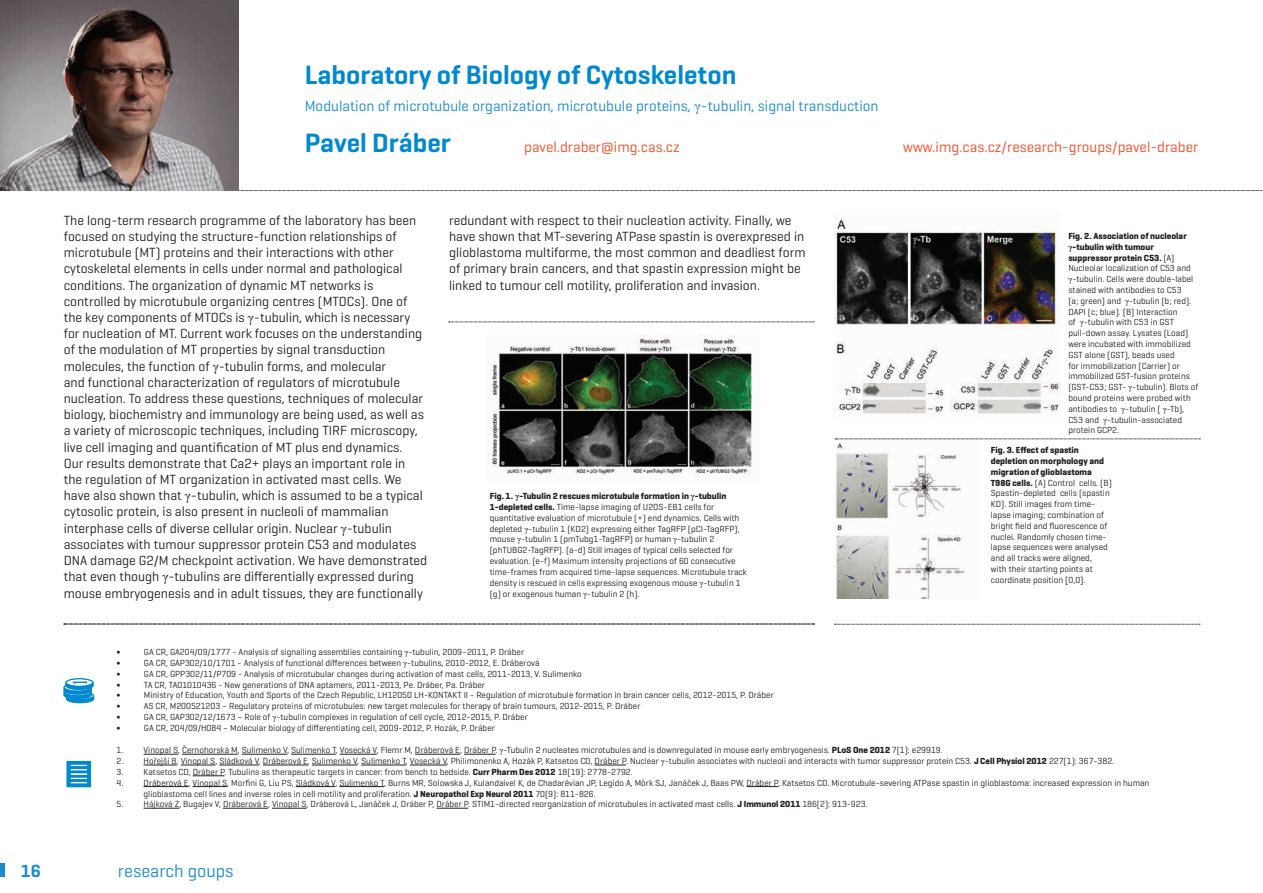
<style>
.page{position:relative;width:1263px;height:893px;background:#fff}
.page>*{position:absolute;margin:0;border:0;box-sizing:border-box;transform-origin:0 0}
.t1{font:600 27px "Geogrotesque";color:#0089cf}
.t2{font:18px "Geogrotesque";color:#198ccd}
.t3{font:600 18px "Geogrotesque";color:#198ccd}
.t4{font:15px "Geogrotesque";color:#198ccd}
.t5{font:15px "Geogrotesque";color:#f04d26}
.t6{font:13.5px/16.2px "Geogrotesque";color:#231f20}
.t7{font:9px/10.8px "Geogrotesque";color:#231f20}
.s1{font-family:"Times New Roman"}
.s2{font-weight:700}
.s3{font-family:"Times New Roman";font-weight:700}
</style>
<div class="page">
<div style="left:0;top:863px;width:5px;height:14px;background:#198ccd"></div>
<svg style="left:239px;top:190px;width:1024px;height:1px"></svg>
<img style="left:0;top:0;width:239px;height:191px">
<hr style="left:144px;top:754px;width:34px;height:1px;background:#231f20">
<hr style="left:182px;top:754px;width:56px;height:1px;background:#231f20">
<hr style="left:242px;top:754px;width:45px;height:1px;background:#231f20">
<hr style="left:291px;top:754px;width:45px;height:1px;background:#231f20">
<hr style="left:340px;top:754px;width:37px;height:1px;background:#231f20">
<hr style="left:415px;top:754px;width:45px;height:1px;background:#231f20">
<hr style="left:464px;top:754px;width:32px;height:1px;background:#231f20">
<hr style="left:144px;top:765px;width:33px;height:1px;background:#231f20">
<hr style="left:181px;top:765px;width:34px;height:1px;background:#231f20">
<hr style="left:219px;top:765px;width:40px;height:1px;background:#231f20">
<hr style="left:263px;top:765px;width:45px;height:1px;background:#231f20">
<hr style="left:312px;top:765px;width:45px;height:1px;background:#231f20">
<hr style="left:361px;top:765px;width:45px;height:1px;background:#231f20">
<hr style="left:410px;top:765px;width:37px;height:1px;background:#231f20">
<hr style="left:595px;top:765px;width:31px;height:1px;background:#231f20">
<hr style="left:193px;top:775px;width:31px;height:1px;background:#231f20">
<hr style="left:144px;top:786px;width:45px;height:1px;background:#231f20">
<hr style="left:193px;top:786px;width:34px;height:1px;background:#231f20">
<hr style="left:296px;top:786px;width:39px;height:1px;background:#231f20">
<hr style="left:339px;top:786px;width:45px;height:1px;background:#231f20">
<hr style="left:746px;top:786px;width:32px;height:1px;background:#231f20">
<hr style="left:144px;top:808px;width:35px;height:1px;background:#231f20">
<hr style="left:223px;top:808px;width:45px;height:1px;background:#231f20">
<hr style="left:272px;top:808px;width:35px;height:1px;background:#231f20">
<hr style="left:436px;top:808px;width:32px;height:1px;background:#231f20">
<svg style="left:64px;top:678px;width:30px;height:25px"></svg>
<svg style="left:67px;top:761px;width:24px;height:26px"></svg>
<svg style="left:64px;top:624px;width:750px;height:1px"></svg>
<svg style="left:835px;top:624px;width:365px;height:1px"></svg>
<img style="left:835px;top:219px;width:225px;height:197px">
<img style="left:834px;top:438px;width:145px;height:160px">
<img style="left:491px;top:335px;width:261px;height:140px">
<svg style="left:449px;top:322px;width:365px;height:1px"></svg>
<svg style="left:835px;top:439px;width:365px;height:1px"></svg>
<h1 class="t1" style="left:305px;top:58px;width:433px">Laboratory of Biology of Cytoskeleton</h1>
<h3 class="t4" style="left:305px;top:96px;width:575px">Modulation of microtubule organization, microtubule proteins, <span class="s1">γ</span>-tubulin, signal transduction</h3>
<h1 class="t1" style="left:305px;top:126px;width:148px">Pavel Dráber</h1>
<h3 class="t5" style="left:524px;top:138px;width:157px">pavel.draber@img.cas.cz</h3>
<p class="t6" style="left:64px;top:212px;width:365px">The long-term research programme of the laboratory has been focused on studying the structure-function relationships of microtubule (MT) proteins and their interactions with other cytoskeletal elements in cells under normal and pathological conditions. The organization of dynamic MT networks is controlled by microtubule organizing centres (MTOCs). One of the key components of MTOCs is <span class="s1">γ</span>-tubulin, which is necessary for nucleation of MT. Current work focuses on the understanding of the modulation of MT properties by signal transduction molecules, the function of <span class="s1">γ</span>-tubulin forms, and molecular<br>and functional characterization of regulators of microtubule nucleation. To address these questions, techniques of molecular biology, biochemistry and immunology are being used, as well as a variety of microscopic techniques, including TIRF microscopy, live cell imaging and quantification of MT plus end dynamics.<br>Our results demonstrate that Ca2+ plays an important role in<br>the regulation of MT organization in activated mast cells. We have also shown that <span class="s1">γ</span>-tubulin, which is assumed to be a typical cytosolic protein, is also present in nucleoli of mammalian interphase cells of diverse cellular origin. Nuclear <span class="s1">γ</span>-tubulin associates with tumour suppressor protein C53 and modulates DNA damage G2/M checkpoint activation. We have demonstrated that even though <span class="s1">γ</span>-tubulins are differentially expressed during mouse embryogenesis and in adult tissues, they are functionally</p>
<p class="t6" style="left:449px;top:212px;width:358px">redundant with respect to their nucleation activity. Finally, we have shown that MT-severing ATPase spastin is overexpresed in glioblastoma multiforme, the most common and deadliest form of primary brain cancers, and that spastin expression might be linked to tumour cell motility, proliferation and invasion.</p>
<p class="t7" style="left:490px;top:491px;width:259px"><span class="s2">Fig. 1.</span> <span class="s3">γ</span><span class="s2">-Tubulin 2 rescues microtubule formation in</span> <span class="s3">γ</span><span class="s2">-tubulin 1-depleted cells.</span> Time-lapse imaging of U2OS-EB1 cells for quantitative evaluation of microtubule (+) end dynamics. Cells with depleted <span class="s1">γ</span>-tubulin 1 (KD2) expressing either TagRFP (pCI-TagRFP), mouse <span class="s1">γ</span>-tubulin 1 (pmTubg1-TagRFP) or human <span class="s1">γ</span>-tubulin 2 (phTUBG2-TagRFP). (a-d) Still images of typical cells selected for evaluation. (e-f) Maximum intensity projections of 60 consecutive time-frames from acquired time-lapse sequences. Microtubule track density is rescued in cells expressing exogenous mouse <span class="s1">γ</span>-tubulin 1 (g) or exogenous human <span class="s1">γ</span>-tubulin 2 (h).</p>
<p class="t7" style="left:117px;top:646px;width:5px">∫</p>
<p class="t7" style="left:144px;top:646px;width:382px">GA CR, GA204/09/1777 - Analysis of signalling assemblies containing <span class="s1">γ</span>-tubulin, 2009–2011, P. Dráber</p>
<p class="t7" style="left:117px;top:657px;width:5px">∫</p>
<p class="t7" style="left:144px;top:657px;width:397px">GA CR, GAP302/10/1701 - Analysis of functional differences between <span class="s1">γ</span>-tubulins, 2010-2012, E. Dráberová</p>
<p class="t7" style="left:117px;top:668px;width:5px">∫</p>
<p class="t7" style="left:144px;top:668px;width:439px">GA CR, GPP302/11/P709 - Analysis of microtubular changes during activation of mast cells, 2011-2013, V. Sulimenko</p>
<p class="t7" style="left:117px;top:679px;width:5px">∫</p>
<p class="t7" style="left:144px;top:679px;width:342px">TA CR, TA01010436 - New generations of DNA aptamers, 2011-2013, Pe. Dráber, Pa. Dráber</p>
<p class="t7" style="left:117px;top:690px;width:5px">∫</p>
<p class="t7" style="left:144px;top:690px;width:631px">Ministry of Education, Youth and Sports of the Czech Republic, LH12050 LH-KONTAKT II - Regulation of microtubule formation in brain cancer cells, 2012-2015, P. Dráber</p>
<p class="t7" style="left:117px;top:700px;width:5px">∫</p>
<p class="t7" style="left:144px;top:700px;width:498px">AS CR, M200521203 – Regulatory proteins of microtubules: new target molecules for therapy of brain tumours, 2012-2015, P. Dráber</p>
<p class="t7" style="left:117px;top:711px;width:5px">∫</p>
<p class="t7" style="left:144px;top:711px;width:385px">GA CR, GAP302/12/1673 – Role of <span class="s1">γ</span>-tubulin complexes in regulation of cell cycle, 2012-2015, P. Dráber</p>
<p class="t7" style="left:117px;top:722px;width:5px">∫</p>
<p class="t7" style="left:144px;top:722px;width:352px">GA CR, 204/09/H084 – Molecular biology of differentiating cell, 2009-2012, P. Hozák, P. Dráber</p>
<h3 class="t5" style="left:903px;top:138px;width:297px">www.img.cas.cz/research-groups/pavel-draber</h3>
<p class="t7" style="left:1068px;top:230px;width:131px"><span class="s2">Fig. 2. Association of nucleolar </span><span class="s3">γ</span><span class="s2">-tubulin with tumour suppressor protein C53.</span> (A)<br>Nucleolar localization of C53 and <span class="s1">γ</span>-tubulin. Cells were double-label stained with antibodies to C53<br>(a; green) and <span class="s1">γ</span>-tubulin (b; red).<br>DAPI (c; blue). (B) Interaction<br>of <span class="s1">γ</span>-tubulin with C53 in GST pull-down assay. Lysates (Load) were incubated with immobilized<br>GST alone (GST), beads used<br>for immobilization (Carrier) or immobilized GST-fusion proteins (GST-C53; GST- <span class="s1">γ</span>-tubulin). Blots of bound proteins were probed with antibodies to <span class="s1">γ</span>-tubulin ( <span class="s1">γ</span>-Tb),<br>C53 and <span class="s1">γ</span>-tubulin-associated protein GCP2.</p>
<p class="t7" style="left:991px;top:445px;width:123px"><span class="s2">Fig. 3. Effect of spastin depletion on morphology and migration of glioblastoma<br>T98G cells.</span> (A) Control cells. (B)<br>Spastin-depleted cells (spastin<br>KD). Still images from time&shy;lapse imaging; combination of bright field and fluorescence of nuclei. Randomly chosen time&shy;lapse sequences were analysed and all tracks were aligned,<br>with their starting points at coordinate position [0,0].</p>
<p class="t7" style="left:117px;top:744px;width:828px">1. Vinopal S, Černohorská M, Sulimenko V, Sulimenko T, Vosecká V, Flemr M, Dráberová E, Dráber P. <span class="s1">γ</span>-Tubulin 2 nucleates microtubules and is downregulated in mouse early embryogenesis. <span class="s2">PLoS One 2012</span> 7(1): e29919.</p>
<p class="t7" style="left:117px;top:755px;width:999px">2. Hořejší B, Vinopal S, Sládková V, Dráberová E, Sulimenko V, Sulimenko T, Vosecká V, Philimonenko A, Hozák P, Katsetos CD, Dráber P. Nuclear <span class="s1">γ</span>-tubulin associates with nucleoli and interacts with tumor suppressor protein C53. <span class="s2">J Cell Physiol 2012</span> 227(1): 367-382.</p>
<p class="t7" style="left:117px;top:766px;width:518px">3. Katsetos CD, Dráber P. Tubulins as therapeutic targets in cancer: from bench to bedside. <span class="s2">Curr Pharm Des 2012</span> 18(19): 2778-2792.</p>
<p class="t7" style="left:144px;top:777px;width:1007px;text-indent:-27px">4. Dráberová E, Vinopal S, Morfini G, Liu PS, Sládková V, Sulimenko T, Burns MR, Solowska J, Kulandaivel K, de Chadarévian JP, Legido A, Mörk SJ, Janáček J, Baas PW, Dráber P, Katsetos CD. Microtubule-severing ATPase spastin in glioblastoma: increased expression in human glioblastoma cell lines and inverse roles in cell motility and proliferation. <span class="s2">J Neuropathol Exp Neurol 2011</span> 70(9): 811-826.</p>
<p class="t7" style="left:117px;top:798px;width:752px">5. Hájková Z, Bugajev V, Dráberová E, Vinopal S, Dráberová L, Janáček J, Dráber P, Dráber P. STIM1-directed reorganization of microtubules in activated mast cells. <span class="s2">J Immunol 2011</span> 186(2): 913-923.</p>
<h2 class="t3" style="left:21px;top:859px;width:22px">16</h2>
<h2 class="t2" style="left:118px;top:859px;width:117px">research goups</h2>
</div>
